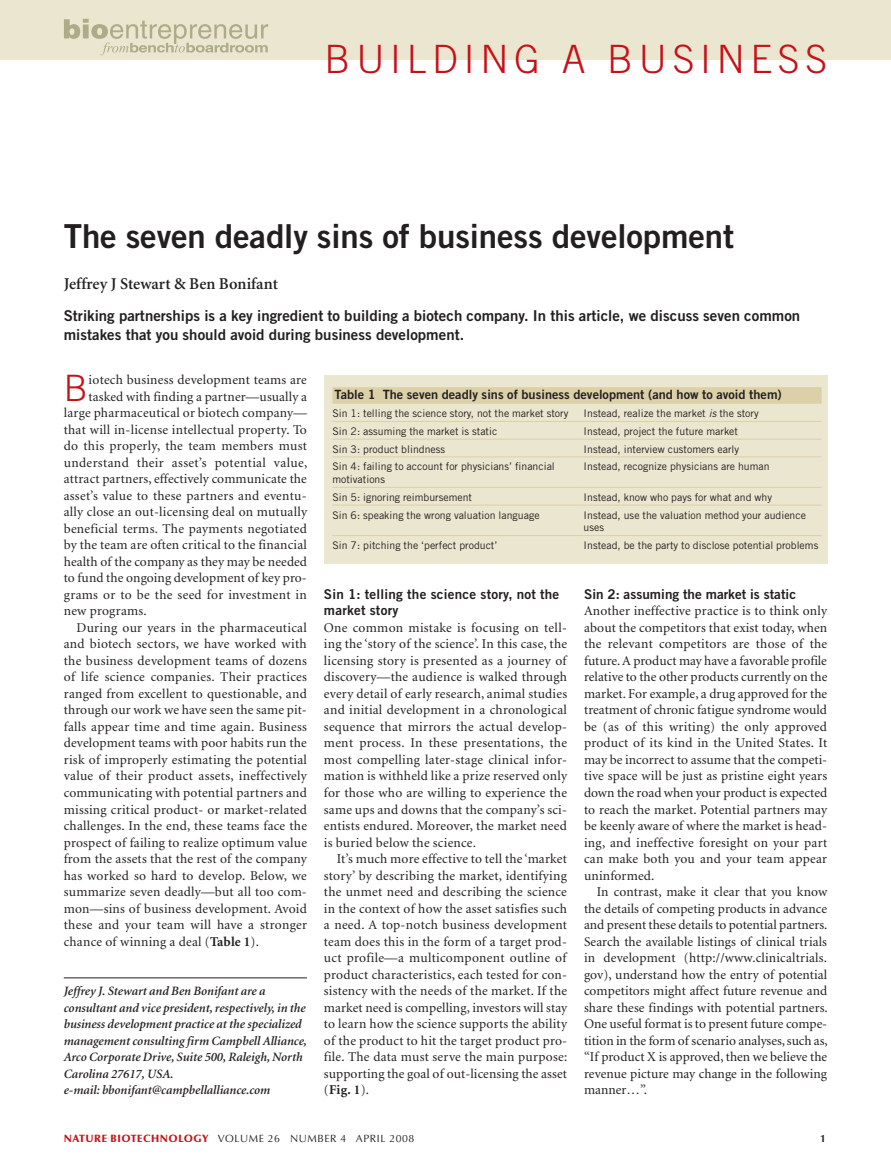
<style>
.page{position:relative;width:891px;height:1175px;background:#fff}
.page>*{position:absolute;margin:0;border:0;box-sizing:border-box;transform-origin:0 0}
.t1{font:300 39px "Trade Gothic";letter-spacing:.145em;color:#c4121a}
.t2{font:300 36.3px "Trade Gothic";color:#c4121a}
.t3{font:33px "Trade Gothic Bold Two";letter-spacing:-.005em;color:#231f20}
.t4{font:600 16.5px "Minion";color:#231f20}
.t5{font:15px/19.5px "Trade Gothic Bold Two";color:#231f20}
.t6{font:13.5px/16.5px "Minion";letter-spacing:.015em;color:#231f20;text-align:justify}
.t7{font:13.5px/16.5px "Trade Gothic Bold Two";letter-spacing:.015em;color:#231f20}
.t8{font:italic 600 12.75px/16.5px "Minion";letter-spacing:-.005em;color:#231f20}
.t9{font:12.75px "Trade Gothic Bold Two";color:#231f20}
.t10{font:10.5px/12.8px "Trade Gothic";color:#231f20}
.t11{font:10.5px "Optima";letter-spacing:.05em;color:#231f20}
.t12{font:700 10.5px "Optima";color:#231f20}
.s1{font-style:italic}
.s2{font-weight:700}
.s3{font-weight:900;color:#c4121a}
</style>
<div class="page">
<div style="left:0;top:0;width:891px;height:60px;background:#ebe6cf"></div>
<svg style="left:64px;top:19px;width:204px;height:36px"></svg>
<hr style="left:64px;top:977px;width:243px;height:1px;background:#231f20">
<div style="left:324px;top:375px;width:503px;height:188px;background:#ebe6cf"></div>
<hr style="left:332px;top:421px;width:252px;height:1px;background:#dbd0a7">
<hr style="left:584px;top:421px;width:238px;height:1px;background:#dbd0a7">
<hr style="left:332px;top:439px;width:252px;height:1px;background:#dbd0a7">
<hr style="left:584px;top:439px;width:238px;height:1px;background:#dbd0a7">
<hr style="left:332px;top:456px;width:252px;height:1px;background:#dbd0a7">
<hr style="left:584px;top:456px;width:238px;height:1px;background:#dbd0a7">
<hr style="left:332px;top:487px;width:252px;height:1px;background:#dbd0a7">
<hr style="left:584px;top:487px;width:238px;height:1px;background:#dbd0a7">
<hr style="left:332px;top:505px;width:252px;height:1px;background:#dbd0a7">
<hr style="left:584px;top:505px;width:238px;height:1px;background:#dbd0a7">
<hr style="left:332px;top:535px;width:252px;height:1px;background:#dbd0a7">
<hr style="left:584px;top:535px;width:238px;height:1px;background:#dbd0a7">
<div style="left:332px;top:387px;width:490px;height:17px;background:#dbd0a7"></div>
<h1 class="t1" style="left:325px;top:36px;width:504px">BUILDING A BUSINESS</h1>
<h3 class="t3" style="left:64px;top:216px;width:672px">The seven deadly sins of business development</h3>
<p class="t4" style="left:64px;top:275px;width:216px">Jeffrey J Stewart &amp; Ben Bonifant</p>
<p class="t5" style="left:64px;top:305px;width:738px">Striking partnerships is a key ingredient to building a biotech company. In this article, we discuss seven common mistakes that you should avoid during business development.</p>
<h2 class="t2" style="left:64px;top:366px;width:26px">B</h2>
<p class="t6" style="left:89px;top:372px;width:220px">iotech business development teams are</p>
<p class="t9" style="left:335px;top:387px;width:449px">Table 1 The seven deadly sins of business development (and how to avoid them)</p>
<p class="t10" style="left:332px;top:407px;width:237px">Sin 1: telling the science story, not the market story</p>
<p class="t10" style="left:584px;top:407px;width:177px">Instead, realize the market <span class="s1">is</span> the story</p>
<p class="t10" style="left:332px;top:425px;width:166px">Sin 2: assuming the market is static</p>
<p class="t10" style="left:584px;top:425px;width:156px">Instead, project the future market</p>
<p class="t10" style="left:332px;top:442px;width:114px">Sin 3: product blindness</p>
<p class="t10" style="left:584px;top:442px;width:157px">Instead, interview customers early</p>
<p class="t10" style="left:332px;top:460px;width:224px">Sin 4: failing to account for physicians’ financial motivations</p>
<p class="t10" style="left:584px;top:460px;width:188px">Instead, recognize physicians are human</p>
<p class="t10" style="left:332px;top:490px;width:141px">Sin 5: ignoring reimbursement</p>
<p class="t10" style="left:584px;top:490px;width:190px">Instead, know who pays for what and why</p>
<p class="t10" style="left:332px;top:508px;width:209px">Sin 6: speaking the wrong valuation language</p>
<p class="t10" style="left:584px;top:508px;width:224px">Instead, use the valuation method your audience uses</p>
<p class="t10" style="left:332px;top:539px;width:166px">Sin 7: pitching the ‘perfect product’</p>
<p class="t10" style="left:584px;top:539px;width:236px">Instead, be the party to disclose potential problems</p>
<p class="t6" style="left:89px;top:389px;width:220px">tasked with finding a partner—usually a</p>
<p class="t6" style="left:64px;top:405px;width:245px">large pharmaceutical or biotech company—</p>
<p class="t6" style="left:64px;top:422px;width:245px">that will in-license intellectual property. To</p>
<p class="t6" style="left:64px;top:438px;width:245px">do this properly, the team members must</p>
<p class="t6" style="left:64px;top:455px;width:245px">understand their asset’s potential value,</p>
<p class="t6" style="left:64px;top:471px;width:245px">attract partners, effectively communicate the</p>
<p class="t6" style="left:64px;top:488px;width:245px">asset’s value to these partners and eventu-</p>
<p class="t6" style="left:64px;top:504px;width:245px">ally close an out-licensing deal on mutually</p>
<p class="t6" style="left:64px;top:521px;width:245px">beneficial terms. The payments negotiated</p>
<p class="t6" style="left:64px;top:537px;width:245px">by the team are often critical to the financial</p>
<p class="t6" style="left:64px;top:554px;width:245px">health of the company as they may be needed</p>
<p class="t6" style="left:64px;top:570px;width:245px">to fund the ongoing development of key pro-</p>
<p class="t6" style="left:64px;top:587px;width:245px">grams or to be the seed for investment in</p>
<p class="t6" style="left:64px;top:603px;width:85px">new programs.</p>
<p class="t6" style="left:77px;top:620px;width:232px">During our years in the pharmaceutical</p>
<p class="t6" style="left:64px;top:636px;width:245px">and biotech sectors, we have worked with</p>
<p class="t6" style="left:64px;top:653px;width:245px">the business development teams of dozens</p>
<p class="t6" style="left:64px;top:669px;width:245px">of life science companies. Their practices</p>
<p class="t6" style="left:64px;top:686px;width:245px">ranged from excellent to questionable, and</p>
<p class="t6" style="left:64px;top:702px;width:245px">through our work we have seen the same pit-</p>
<p class="t6" style="left:64px;top:719px;width:245px">falls appear time and time again. Business</p>
<p class="t6" style="left:64px;top:735px;width:244px">development teams with poor habits run the</p>
<p class="t6" style="left:64px;top:752px;width:245px">risk of improperly estimating the potential</p>
<p class="t6" style="left:64px;top:768px;width:245px">value of their product assets, ineffectively</p>
<p class="t6" style="left:64px;top:785px;width:245px">communicating with potential partners and</p>
<p class="t6" style="left:64px;top:801px;width:245px">missing critical product- or market-related</p>
<p class="t6" style="left:64px;top:818px;width:245px">challenges. In the end, these teams face the</p>
<p class="t6" style="left:64px;top:834px;width:245px">prospect of failing to realize optimum value</p>
<p class="t6" style="left:64px;top:851px;width:245px">from the assets that the rest of the company</p>
<p class="t6" style="left:64px;top:867px;width:245px">has worked so hard to develop. Below, we</p>
<p class="t6" style="left:64px;top:884px;width:245px">summarize seven deadly—but all too com-</p>
<p class="t6" style="left:64px;top:900px;width:245px">mon—sins of business development. Avoid</p>
<p class="t6" style="left:64px;top:917px;width:245px">these and your team will have a stronger</p>
<p class="t6" style="left:64px;top:933px;width:197px">chance of winning a deal (<span class="s2">Table 1</span>).</p>
<p class="t7" style="left:324px;top:585px;width:237px">Sin 1: telling the science story, not the market story</p>
<p class="t6" style="left:324px;top:620px;width:245px">One common mistake is focusing on tell&shy;ing the ‘story of the science’. In this case, the licensing story is presented as a journey of discovery—the audience is walked through every detail of early research, animal studies and initial development in a chronological sequence that mirrors the actual develop&shy;ment process. In these presentations, the most compelling later-stage clinical infor&shy;mation is withheld like a prize reserved only for those who are willing to experience the same ups and downs that the company’s sci&shy;entists endured. Moreover, the market need is buried below the science.</p>
<p class="t6" style="left:324px;top:851px;width:245px;text-indent:13px">It’s much more effective to tell the ‘market story’ by describing the market, identifying the unmet need and describing the science in the context of how the asset satisfies such a need. A top-notch business development team does this in the form of a target prod&shy;uct profile—a multicomponent outline of product characteristics, each tested for con&shy;sistency with the needs of the market. If the market need is compelling, investors will stay to learn how the science supports the ability of the product to hit the target product pro&shy;file. The data must serve the main purpose: supporting the goal of out-licensing the asset (<span class="s2">Fig. 1</span>).</p>
<p class="t7" style="left:584px;top:585px;width:214px">Sin 2: assuming the market is static</p>
<p class="t6" style="left:584px;top:603px;width:245px">Another ineffective practice is to think only about the competitors that exist today, when the relevant competitors are those of the future. A product may have a favorable profile relative to the other products currently on the market. For example, a drug approved for the treatment of chronic fatigue syndrome would be (as of this writing) the only approved product of its kind in the United States. It may be incorrect to assume that the competi&shy;tive space will be just as pristine eight years down the road when your product is expected to reach the market. Potential partners may be keenly aware of where the market is head&shy;ing, and ineffective foresight on your part can make both you and your team appear uninformed.</p>
<p class="t6" style="left:584px;top:884px;width:245px;text-indent:13px">In contrast, make it clear that you know the details of competing products in advance and present these details to potential partners.<br>Search the available listings of clinical trials in development (http://www.clinicaltrials. gov), understand how the entry of potential competitors might affect future revenue and share these findings with potential partners.<br>One useful format is to present future compe&shy;tition in the form of scenario analyses, such as, “If product X is approved, then we believe the revenue picture may change in the following manner…”.</p>
<p class="t8" style="left:64px;top:983px;width:245px">Jeffrey J. Stewart and Ben Bonifant are a consultant and vice president, respectively, in the business development practice at the specialized management consulting firm Campbell Alliance, Arco Corporate Drive, Suite 500, Raleigh, North Carolina 27617, USA.<br>e-mail: bbonifant@campbellalliance.com</p>
<p class="t11" style="left:64px;top:1132px;width:352px"><span class="s3">NATURE BIOTECHNOLOGY</span> VOLUME 26 NUMBER 4 APRIL 2008</p>
<p class="t12" style="left:820px;top:1132px;width:7px">1</p>
</div>
